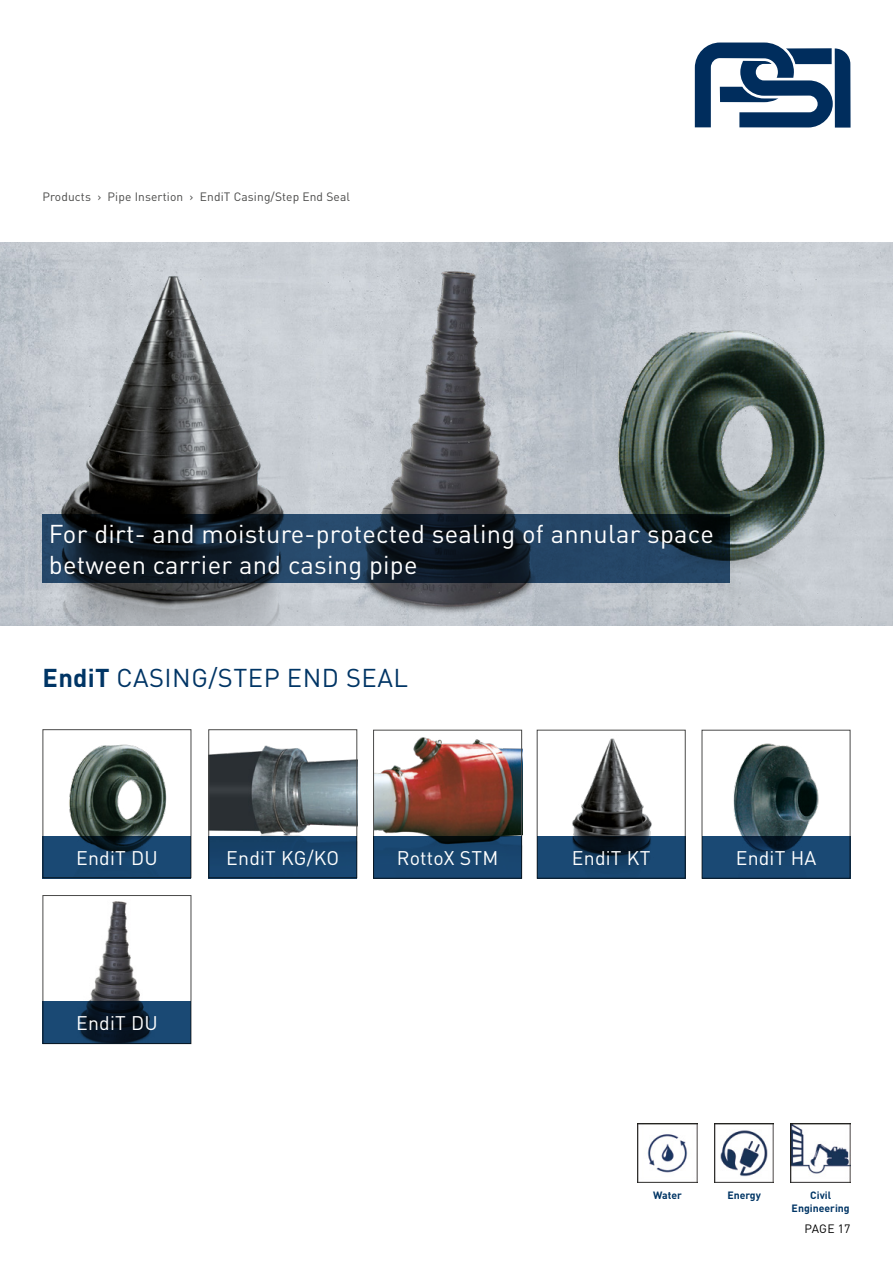
<style>
.page{position:relative;width:893px;height:1263px;background:#fff}
.page>*{position:absolute;margin:0;border:0;box-sizing:border-box;transform-origin:0 0}
.t1{font:25.5px/30.6px "DIN Pro";letter-spacing:.01em;color:#fff}
.t2{font:25.5px "DIN Pro";letter-spacing:.02em;color:#003565}
.t3{font:19.5px "DIN Pro";letter-spacing:.01em;color:#fff}
.t4{font:12px "DIN Pro";letter-spacing:.01em;color:#4a4a49}
.t5{font:12px "DIN Pro";letter-spacing:.01em;color:#000}
.t6{font:700 10.5px/12.6px "DIN Pro";color:#003565;text-align:center}
.s1{font-weight:700}
</style>
<div class="page">
<svg style="left:695px;top:43px;width:155px;height:85px"></svg>
<img style="left:733px;top:743px;width:86px;height:93px">
<div style="left:702px;top:730px;width:148px;height:149px;border:1px solid #4a4a49"></div>
<svg style="left:702px;top:836px;width:148px;height:43px;background:#164169"></svg>
<img style="left:0;top:242px;width:893px;height:383px">
<img style="left:43px;top:242px;width:257px;height:383px">
<img style="left:317px;top:242px;width:258px;height:383px">
<img style="left:592px;top:247px;width:301px;height:378px">
<img style="left:89px;top:901px;width:51px;height:100px">
<div style="left:43px;top:895px;width:148px;height:149px;border:1px solid #4a4a49"></div>
<img style="left:572px;top:738px;width:80px;height:98px">
<div style="left:537px;top:730px;width:149px;height:148px;border:1px solid #4a4a49"></div>
<img style="left:210px;top:745px;width:145px;height:91px">
<div style="left:208px;top:729px;width:149px;height:149px;border:1px solid #4a4a49"></div>
<img style="left:69px;top:744px;width:98px;height:92px">
<div style="left:43px;top:729px;width:148px;height:149px;border:1px solid #4a4a49"></div>
<img style="left:375px;top:737px;width:145px;height:99px">
<div style="left:373px;top:730px;width:149px;height:148px;border:1px solid #4a4a49"></div>
<svg style="left:43px;top:1001px;width:148px;height:43px;background:#11314f"></svg>
<svg style="left:537px;top:836px;width:148px;height:43px;background:#143a5d"></svg>
<div style="left:209px;top:836px;width:148px;height:42px;background:#18456e"></div>
<svg style="left:43px;top:836px;width:148px;height:42px;background:#164066"></svg>
<svg style="left:373px;top:836px;width:149px;height:42px;background:#164167"></svg>
<img style="left:638px;top:1123px;width:59px;height:60px">
<img style="left:714px;top:1123px;width:60px;height:60px">
<img style="left:791px;top:1123px;width:59px;height:60px">
<svg style="left:43px;top:514px;width:687px;height:69px;background:#162a3d"></svg>
<p class="t4" style="left:43px;top:188px;width:309px">Products › Pipe Insertion › EndiT Casing/Step End Seal</p>
<p class="t1" style="left:49px;top:517px;width:666px">For dirt- and moisture-protected sealing of annular space between carrier and casing pipe</p>
<p class="t2" style="left:43px;top:661px;width:367px"><span class="s1">EndiT</span> CASING/STEP END SEAL</p>
<p class="t3" style="left:76px;top:844px;width:83px">EndiT DU</p>
<p class="t3" style="left:76px;top:1010px;width:83px">EndiT DU</p>
<p class="t3" style="left:226px;top:844px;width:114px">EndiT KG/KO</p>
<p class="t3" style="left:572px;top:845px;width:80px">EndiT KT</p>
<p class="t3" style="left:397px;top:844px;width:103px">RottoX STM</p>
<p class="t3" style="left:736px;top:845px;width:82px">EndiT HA</p>
<p class="t6" style="left:653px;top:1189px;width:30px">Water</p>
<p class="t6" style="left:727px;top:1189px;width:35px">Energy</p>
<p class="t6" style="left:792px;top:1189px;width:60px">Civil<br>Engineering</p>
<p class="t5" style="left:805px;top:1221px;width:47px">PAGE 17</p>
</div>
